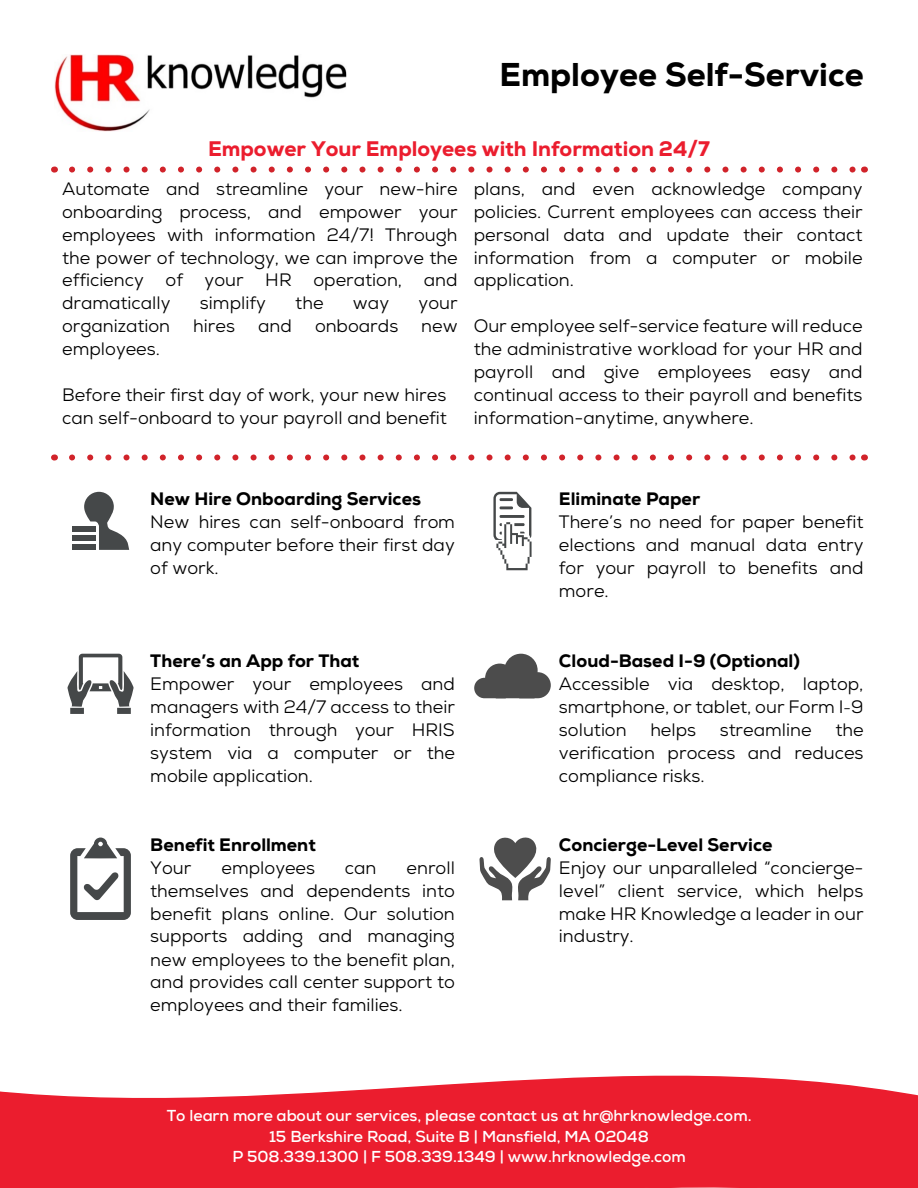
<style>
.page{position:relative;width:918px;height:1188px;background:#fff}
.page>*{position:absolute;margin:0;border:0;box-sizing:border-box;transform-origin:0 0}
.t1{font:800 33px "Nexa";color:#000}
.t2{font:800 21px "Nexa";color:#eb1d2e}
.t3{font:18px/23px "Nexa";color:#000}
.t4{font:800 18px/23.1px "Nexa";letter-spacing:.005em;color:#000}
.t5{font:700 15.9px/20.2px "Nexa";letter-spacing:-.005em;color:#fff;text-align:center}
.s1{font-weight:800}
.s2{font-size:15px}
.s3{font-weight:400}
</style>
<div class="page">
<svg style="left:0;top:1075px;width:918px;height:113px;background:#ed3444"></svg>
<img style="left:54px;top:54px;width:292px;height:78px">
<svg style="left:72px;top:167px;width:783px;height:6px"></svg>
<svg style="left:72px;top:454px;width:783px;height:6px"></svg>
<svg style="left:479px;top:837px;width:72px;height:63px"></svg>
<svg style="left:474px;top:654px;width:77px;height:44px"></svg>
<svg style="left:493px;top:492px;width:39px;height:78px"></svg>
<svg style="left:67px;top:654px;width:67px;height:60px"></svg>
<div style="left:72px;top:545px;width:24px;height:5px;background:#454849"></div>
<svg style="left:84px;top:492px;width:45px;height:58px"></svg>
<div style="left:72px;top:535px;width:24px;height:6px;background:#454849"></div>
<div style="left:72px;top:526px;width:24px;height:5px;background:#454849"></div>
<svg style="left:70px;top:838px;width:61px;height:82px"></svg>
<p class="t1" style="left:500px;top:54px;width:366px">Employee Self-Service</p>
<p class="t2" style="left:208px;top:136px;width:503px">Empower Your Employees with Information 24/7</p>
<p class="t3" style="left:62px;top:177px;width:397px;text-align:justify">Automate and streamline your new-hire onboarding process, and empower your employees with information 24/7! Through the power of technology, we can improve the efficiency of your HR operation, and dramatically</p>
<p class="t3" style="left:474px;top:177px;width:390px;text-align:justify">plans, and even acknowledge company policies. Current employees can access their personal data and update their contact information from a computer or mobile application.</p>
<p class="t3" style="left:474px;top:315px;width:390px;text-align:justify">Our employee self-service feature will reduce the administrative workload for your HR and payroll and give employees easy and continual access to their payroll and benefits information-anytime, anywhere.</p>
<p class="t3" style="left:200px;top:292px;width:67px">simplify</p>
<p class="t3" style="left:295px;top:292px;width:30px">the</p>
<p class="t3" style="left:353px;top:292px;width:38px">way</p>
<p class="t3" style="left:418px;top:292px;width:41px">your</p>
<p class="t3" style="left:62px;top:315px;width:110px">organization</p>
<p class="t3" style="left:193px;top:315px;width:43px">hires</p>
<p class="t3" style="left:258px;top:315px;width:35px">and</p>
<p class="t3" style="left:315px;top:315px;width:85px">onboards</p>
<p class="t3" style="left:421px;top:315px;width:38px">new</p>
<p class="t3" style="left:62px;top:338px;width:99px">employees.</p>
<p class="t3" style="left:62px;top:383px;width:386px">Before their first day of work, your new hires can self-onboard to your payroll and benefit</p>
<p class="t3" style="left:150px;top:487px;width:306px"><span class="s1">New Hire Onboarding Services<br></span>New hires can self-onboard from any computer before their first day of work.</p>
<p class="t3" style="left:559px;top:487px;width:306px"><span class="s1">Eliminate Paper<br></span>There’s no need for paper benefit elections and manual data entry for your payroll to benefits and more.</p>
<p class="t3" style="left:150px;top:649px;width:306px"><span class="s1">There’s an App for That<br></span>Empower your employees and managers with 24/7 access to their information through your HRIS system via a computer or the mobile application.</p>
<p class="t3" style="left:559px;top:649px;width:306px"><span class="s1">Cloud-Based I-9 (Optional)<br></span>Accessible via desktop, laptop, smartphone, or tablet, our Form I<span class="s2">-</span>9 solution</p>
<p class="t3" style="left:650px;top:718px;width:47px">helps</p>
<p class="t3" style="left:720px;top:718px;width:93px">streamline</p>
<p class="t3" style="left:559px;top:718px;width:306px;text-align:justify;text-indent:276px">the verification process and reduces compliance risks.</p>
<p class="t4" style="left:150px;top:833px;width:167px">Benefit Enrollment<br><span class="s3">Your</span></p>
<p class="t3" style="left:150px;top:856px;width:306px;text-align:justify;text-indent:256px">enroll themselves and dependents into benefit plans online. Our solution supports adding and managing new employees to the benefit plan, and provides call center support to employees and their families.</p>
<p class="t3" style="left:221px;top:856px;width:95px">employees</p>
<p class="t3" style="left:345px;top:856px;width:33px">can</p>
<p class="t3" style="left:559px;top:833px;width:306px"><span class="s1">Concierge-Level Service<br></span>Enjoy our unparalleled “concierge&shy;level” client service, which helps make HR Knowledge a leader in our industry.</p>
<p class="t5" style="left:167px;top:1106px;width:586px">To learn more about our services, please contact us at hr@hrknowledge.com.<br>15 Berkshire Road, Suite B | Mansfield, MA 02048<br>P 508.339.1300 | F 508.339.1349 | www.hrknowledge.com</p>
</div>
